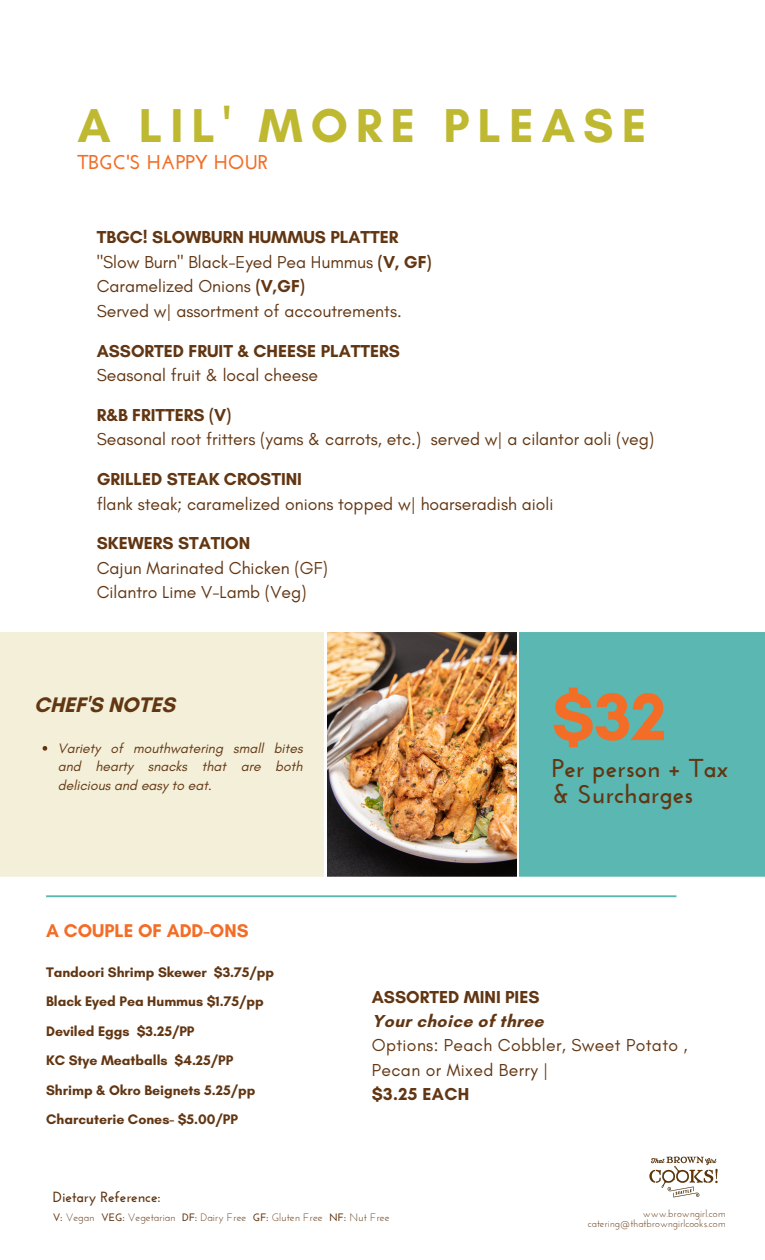
<style>
.page{position:relative;width:765px;height:1260px;background:#fff}
.page>*{position:absolute;margin:0;border:0;box-sizing:border-box;transform-origin:0 0}
.t1{font:700 68.12px "Glacial Indifference";color:#f36d26}
.t2{font:700 48.38px "Glacial Indifference";letter-spacing:.165em;color:#bfb931}
.t3{font:700 25.75px "Josefin Sans";color:#623612}
.t4{font:700 21.5px "Glacial Indifference";color:#623612}
.t5{font:700 20px "Josefin Sans";color:#f36d26}
.t6{font:700 18.75px "Glacial Indifference";color:#f36d26}
.t7{font:17.62px "Glacial Indifference";color:#623612}
.t8{font:700 17.62px "Glacial Indifference";color:#623612}
.t9{font:17.62px/24.4px "Glacial Indifference";letter-spacing:.02em;color:#623612}
.t10{font:700 17.62px "Glacial Indifference";letter-spacing:.02em;color:#623612}
.t11{font:700 14.75px "Josefin Sans";color:#623612}
.t12{font:700 14.12px "Glacial Indifference";color:#623612}
.t13{font:italic 14px/18.8px "Glacial Indifference";color:#623612;text-align:justify}
.t14{font:10.75px "Josefin Sans";color:#623612}
.t15{font:10.25px "Josefin Sans";color:#623612}
.s1{font-weight:700}
</style>
<div class="page">
<img style="left:327px;top:632px;width:190px;height:245px">
<img style="left:649px;top:1156px;width:69px;height:42px">
<div style="left:520px;top:629px;width:245px;height:253px;background:#5ab7b2"></div>
<hr style="left:46px;top:895px;width:630px;height:2px;background:#5ab7b2">
<div style="left:0;top:629px;width:324px;height:253px;background:#f3efd8"></div>
<svg style="left:43px;top:746px;width:4px;height:5px"></svg>
<div style="left:0;top:626px;width:765px;height:6px;background:#fff"></div>
<div style="left:0;top:877px;width:765px;height:10px;background:#fff"></div>
<p class="t2" style="left:77px;top:96px;width:571px">A LIL' MORE PLEASE</p>
<p class="t5" style="left:77px;top:154px;width:192px">TBGC'S HAPPY HOUR</p>
<p class="t8" style="left:97px;top:227px;width:303px">TBGC! SLOWBURN HUMMUS PLATTER</p>
<p class="t7" style="left:97px;top:251px;width:336px">"Slow Burn" Black-Eyed Pea Hummus <span class="s1">(V, GF)</span></p>
<p class="t7" style="left:97px;top:276px;width:210px">Caramelized Onions <span class="s1">(V,GF)</span></p>
<p class="t7" style="left:97px;top:300px;width:307px">Served w| assortment of accoutrements.</p>
<p class="t8" style="left:97px;top:340px;width:305px">ASSORTED FRUIT &amp; CHEESE PLATTERS</p>
<p class="t7" style="left:97px;top:364px;width:223px">Seasonal fruit &amp; local cheese</p>
<p class="t8" style="left:97px;top:404px;width:136px">R&amp;B FRITTERS (V)</p>
<p class="t7" style="left:97px;top:428px;width:559px">Seasonal root fritters (yams &amp; carrots, etc.) served w| a cilantor aoli (veg)</p>
<p class="t8" style="left:97px;top:468px;width:207px">GRILLED STEAK CROSTINI</p>
<p class="t7" style="left:97px;top:493px;width:458px">flank steak; caramelized onions topped w| hoarseradish aioli</p>
<p class="t8" style="left:97px;top:533px;width:155px">SKEWERS STATION</p>
<p class="t7" style="left:97px;top:557px;width:233px">Cajun Marinated Chicken (GF)</p>
<p class="t7" style="left:97px;top:581px;width:211px">Cilantro Lime V-Lamb (Veg)</p>
<p class="t4" style="left:34px;top:692px;width:142px">CHEF'S NOTES</p>
<p class="t13" style="left:58px;top:738px;width:246px">Variety of mouthwatering small bites and hearty snacks that are both delicious and easy to eat.</p>
<p class="t1" style="left:552px;top:675px;width:116px">$32</p>
<p class="t3" style="left:552px;top:758px;width:178px">Per person + Tax</p>
<p class="t3" style="left:552px;top:783px;width:143px">&amp; Surcharges</p>
<p class="t6" style="left:46px;top:919px;width:204px">A COUPLE OF ADD-ONS</p>
<p class="t12" style="left:46px;top:963px;width:230px">Tandoori Shrimp Skewer $3.75/pp</p>
<p class="t12" style="left:46px;top:993px;width:219px">Black Eyed Pea Hummus $1.75/pp</p>
<p class="t12" style="left:46px;top:1022px;width:150px">Deviled Eggs $3.25/PP</p>
<p class="t12" style="left:46px;top:1052px;width:189px">KC Stye Meatballs $4.25/PP</p>
<p class="t12" style="left:46px;top:1081px;width:211px">Shrimp &amp; Okro Beignets 5.25/pp</p>
<p class="t12" style="left:46px;top:1111px;width:193px">Charcuterie Cones- $5.00/PP</p>
<p class="t11" style="left:53px;top:1190px;width:109px">Dietary Reference:</p>
<p class="t8" style="left:372px;top:986px;width:169px">ASSORTED MINI PIES</p>
<p class="t10" style="left:372px;top:1010px;width:173px">Your choice of three</p>
<p class="t9" style="left:372px;top:1033px;width:317px">Options: Peach Cobbler, Sweet Potato ,<br>Pecan or Mixed Berry |</p>
<p class="t8" style="left:372px;top:1083px;width:99px">$3.25 EACH</p>
<p class="t14" style="left:53px;top:1213px;width:338px"><span class="s1">V:</span> Vegan <span class="s1">VEG:</span> Vegetarian <span class="s1">DF:</span> Dairy Free <span class="s1">GF:</span> Gluten Free <span class="s1">NF:</span> Nut Free</p>
<p class="t15" style="left:643px;top:1209px;width:84px">www.browngirl.com</p>
<p class="t15" style="left:588px;top:1220px;width:139px">catering@thatbrowngirlcooks.com</p>
</div>
